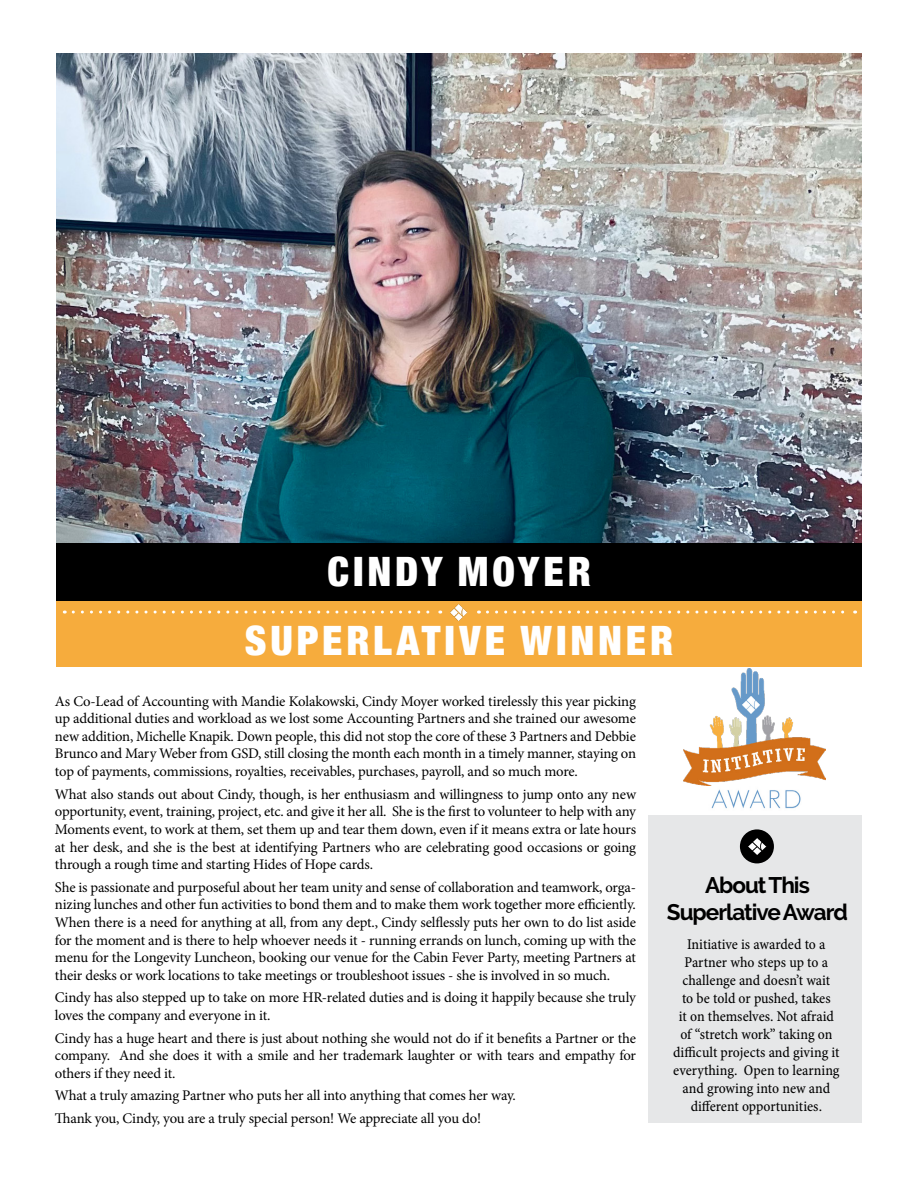
<style>
.page{position:relative;width:918px;height:1188px;background:#fff}
.page>*{position:absolute;margin:0;border:0;box-sizing:border-box;transform-origin:0 0}
.t1{font:900 condensed 40.5px "Helvetica Neue";letter-spacing:.095em;color:#fff}
.t2{font:700 22.5px/27px "Raleway";letter-spacing:-.045em;color:#000;text-align:center}
.t3{font:15px/18px "Minion Pro Cn Capt";letter-spacing:-.005em;color:#000;text-align:center}
.t4{font:14.7px/17.7px "Minion Pro";letter-spacing:-.015em;color:#000;text-align:justify}
</style>
<div class="page">
<img style="left:56px;top:53px;width:806px;height:490px">
<img style="left:684px;top:669px;width:142px;height:117px">
<div style="left:648px;top:815px;width:216px;height:308px;background:#e6e7e8"></div>
<div style="left:740px;top:829px;width:34px;height:34px;background:#000;border-radius:50%"></div>
<img style="left:749px;top:838px;width:17px;height:17px">
<div style="left:54px;top:600px;width:810px;height:66px;background:#f6ac3d"></div>
<div style="left:54px;top:543px;width:810px;height:57px;background:#000"></div>
<svg style="left:487px;top:611px;width:369px;height:3px"></svg>
<img style="left:450px;top:604px;width:18px;height:17px">
<svg style="left:73px;top:611px;width:368px;height:3px"></svg>
<div style="left:863px;top:36px;width:55px;height:1101px;background:#fff"></div>
<img style="left:711px;top:789px;width:90px;height:20px">
<h1 class="t1" style="left:327px;top:539px;width:265px">CINDY MOYER</h1>
<h1 class="t1" style="left:245px;top:607px;width:430px">SUPERLATIVE WINNER</h1>
<p class="t4" style="left:55px;top:692px;width:583px">As Co-Lead of Accounting with Mandie Kolakowski, Cindy Moyer worked tirelessly this year picking up additional duties and workload as we lost some Accounting Partners and she trained our awesome new addition, Michelle Knapik. Down people, this did not stop the core of these 3 Partners and Debbie Brunco and Mary Weber from GSD, still closing the month each month in a timely manner, staying on top of payments, commissions, royalties, receivables, purchases, payroll, and so much more.</p>
<p class="t4" style="left:55px;top:785px;width:583px">What also stands out about Cindy, though, is her enthusiasm and willingness to jump onto any new opportunity, event, training, project, etc. and give it her all. She is the first to volunteer to help with any Moments event, to work at them, set them up and tear them down, even if it means extra or late hours at her desk, and she is the best at identifying Partners who are celebrating good occasions or going through a rough time and starting Hides of Hope cards.</p>
<p class="t4" style="left:55px;top:878px;width:583px">She is passionate and purposeful about her team unity and sense of collaboration and teamwork, orga&shy;nizing lunches and other fun activities to bond them and to make them work together more efficiently.<br>When there is a need for anything at all, from any dept., Cindy selflessly puts her own to do list aside for the moment and is there to help whoever needs it - running errands on lunch, coming up with the menu for the Longevity Luncheon, booking our venue for the Cabin Fever Party, meeting Partners at their desks or work locations to take meetings or troubleshoot issues - she is involved in so much.</p>
<p class="t4" style="left:55px;top:989px;width:582px">Cindy has also stepped up to take on more HR-related duties and is doing it happily because she truly loves the company and everyone in it.</p>
<p class="t4" style="left:55px;top:1029px;width:583px">Cindy has a huge heart and there is just about nothing she would not do if it benefits a Partner or the company. And she does it with a smile and her trademark laughter or with tears and empathy for others if they need it.</p>
<p class="t4" style="left:55px;top:1084px;width:463px;line-height:22.5px">What a truly amazing Partner who puts her all into anything that comes her way.<br>Thank you, Cindy, you are a truly special person! We appreciate all you do!</p>
<h2 class="t2" style="left:667px;top:872px;width:183px">About This<br>Superlative Award</h2>
<p class="t3" style="left:673px;top:936px;width:168px">Initiative is awarded to a<br>Partner who steps up to a challenge and doesn’t wait<br>to be told or pushed, takes<br>it on themselves. Not afraid of “stretch work” taking on difficult projects and giving it everything. Open to learning and growing into new and different opportunities.</p>
</div>
